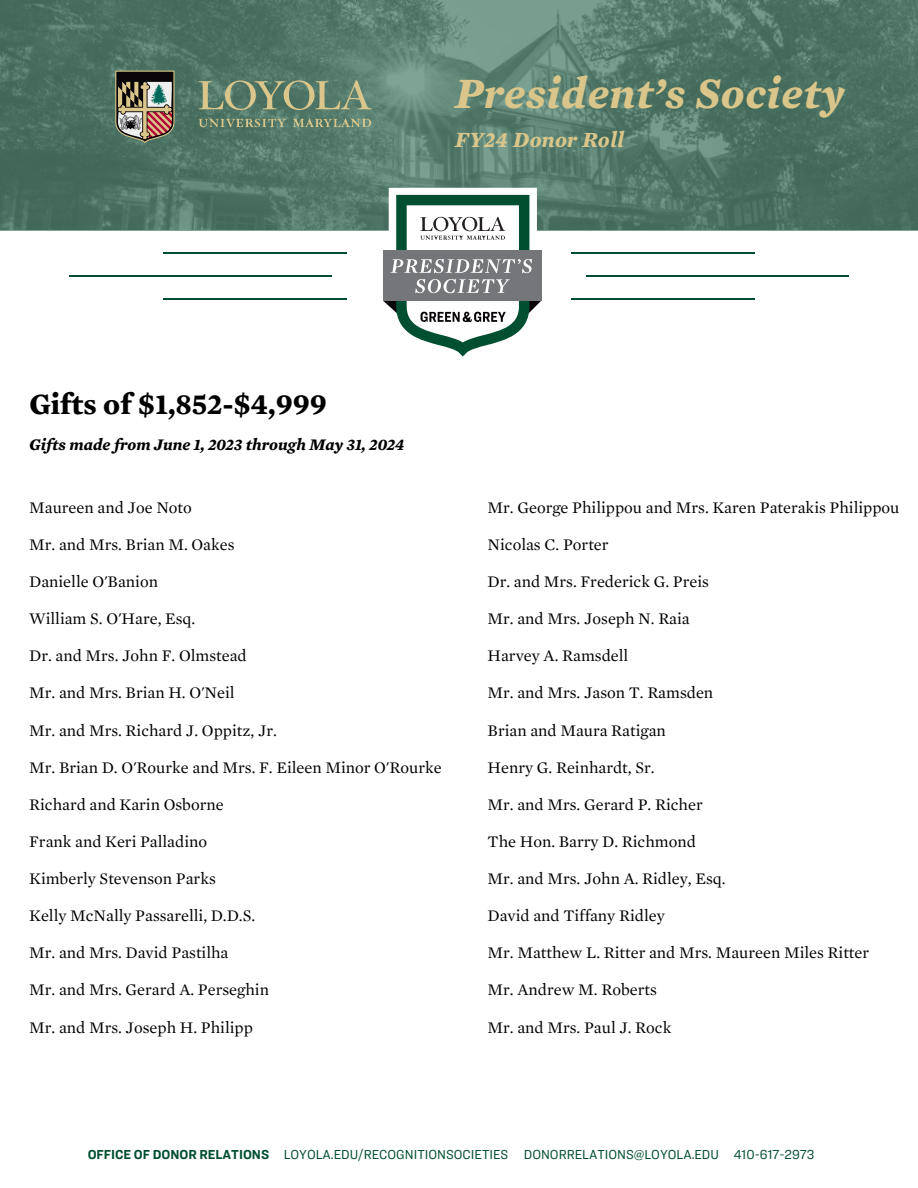
<style>
.page{position:relative;width:918px;height:1188px;background:#fff}
.page>*{position:absolute;margin:0;border:0;box-sizing:border-box;transform-origin:0 0}
.t1{font:italic 700 44.25px "Mercury Text G1";letter-spacing:.01em;color:#dac68a}
.t2{font:700 30px "Mercury Text G1";color:#000}
.t3{font:italic 700 22.05px "Mercury Text G1";letter-spacing:.01em;color:#dac68a}
.t4{font:16.5px "Mercury Text G1";color:#000}
.t5{font:italic 700 16.5px "Mercury Text G1";color:#000}
.t6{font:13.5px "Ringside Narrow";color:#004e2f}
.t7{font:700 13.5px "Ringside Narrow";color:#004e2f}
</style>
<div class="page">
<svg style="left:0;top:0;width:918px;height:230px;background:#527969"></svg>
<svg style="left:114px;top:69px;width:62px;height:76px;background:#7b7566"></svg>
<hr style="left:69px;top:275px;width:262px;height:2px;background:#004f30">
<hr style="left:163px;top:252px;width:184px;height:1px;background:#004f30">
<hr style="left:163px;top:298px;width:184px;height:2px;background:#004f30">
<svg style="left:199px;top:80px;width:173px;height:30px;background:#758c71"></svg>
<svg style="left:199px;top:119px;width:87px;height:8px"></svg>
<svg style="left:293px;top:119px;width:78px;height:8px"></svg>
<svg style="left:379px;top:180px;width:165px;height:177px"></svg>
<hr style="left:571px;top:252px;width:184px;height:1px;background:#004f30">
<hr style="left:571px;top:298px;width:184px;height:2px;background:#004f30">
<hr style="left:586px;top:275px;width:263px;height:2px;background:#004f30">
<p class="t1" style="left:455px;top:66px;width:391px">President’s Society</p>
<p class="t3" style="left:455px;top:126px;width:171px">FY24 Donor Roll</p>
<p class="t2" style="left:29px;top:385px;width:299px">Gifts of $1,852-$4,999</p>
<h3 class="t5" style="left:29px;top:434px;width:377px">Gifts made from June 1, 2023 through May 31, 2024</h3>
<p class="t4" style="left:29px;top:497px;width:164px">Maureen and Joe Noto</p>
<p class="t4" style="left:29px;top:534px;width:207px">Mr. and Mrs. Brian M. Oakes</p>
<p class="t4" style="left:29px;top:571px;width:130px">Danielle O'Banion</p>
<p class="t4" style="left:29px;top:608px;width:168px">William S. O'Hare, Esq.</p>
<p class="t4" style="left:29px;top:646px;width:219px">Dr. and Mrs. John F. Olmstead</p>
<p class="t4" style="left:29px;top:683px;width:207px">Mr. and Mrs. Brian H. O'Neil</p>
<p class="t4" style="left:29px;top:720px;width:249px">Mr. and Mrs. Richard J. Oppitz, Jr.</p>
<p class="t4" style="left:29px;top:757px;width:414px">Mr. Brian D. O'Rourke and Mrs. F. Eileen Minor O'Rourke</p>
<p class="t4" style="left:29px;top:794px;width:196px">Richard and Karin Osborne</p>
<p class="t4" style="left:29px;top:831px;width:179px">Frank and Keri Palladino</p>
<p class="t4" style="left:29px;top:868px;width:188px">Kimberly Stevenson Parks</p>
<p class="t4" style="left:29px;top:905px;width:228px">Kelly McNally Passarelli, D.D.S.</p>
<p class="t4" style="left:29px;top:943px;width:201px">Mr. and Mrs. David Pastilha</p>
<p class="t4" style="left:29px;top:980px;width:241px">Mr. and Mrs. Gerard A. Perseghin</p>
<p class="t4" style="left:29px;top:1017px;width:225px">Mr. and Mrs. Joseph H. Philipp</p>
<h1 class="t4" style="left:488px;top:497px;width:413px">Mr. George Philippou and Mrs. Karen Paterakis Philippou</h1>
<h1 class="t4" style="left:488px;top:534px;width:123px">Nicolas C. Porter</h1>
<h1 class="t4" style="left:488px;top:571px;width:223px">Dr. and Mrs. Frederick G. Preis</h1>
<h1 class="t4" style="left:488px;top:608px;width:204px">Mr. and Mrs. Joseph N. Raia</h1>
<h1 class="t4" style="left:488px;top:646px;width:142px">Harvey A. Ramsdell</h1>
<h1 class="t4" style="left:488px;top:683px;width:227px">Mr. and Mrs. Jason T. Ramsden</h1>
<h1 class="t4" style="left:488px;top:720px;width:180px">Brian and Maura Ratigan</h1>
<h1 class="t4" style="left:488px;top:757px;width:169px">Henry G. Reinhardt, Sr.</h1>
<h1 class="t4" style="left:488px;top:794px;width:217px">Mr. and Mrs. Gerard P. Richer</h1>
<h1 class="t4" style="left:488px;top:831px;width:210px">The Hon. Barry D. Richmond</h1>
<h1 class="t4" style="left:488px;top:868px;width:239px">Mr. and Mrs. John A. Ridley, Esq.</h1>
<h1 class="t4" style="left:488px;top:905px;width:179px">David and Tiffany Ridley</h1>
<h1 class="t4" style="left:488px;top:943px;width:383px">Mr. Matthew L. Ritter and Mrs. Maureen Miles Ritter</h1>
<h1 class="t4" style="left:488px;top:980px;width:171px">Mr. Andrew M. Roberts</h1>
<h1 class="t4" style="left:488px;top:1017px;width:185px">Mr. and Mrs. Paul J. Rock</h1>
<p class="t7" style="left:88px;top:1146px;width:183px">OFFICE OF DONOR RELATIONS</p>
<h2 class="t6" style="left:284px;top:1146px;width:226px">LOYOLA.EDU/RECOGNITIONSOCIETIES</h2>
<h3 class="t6" style="left:524px;top:1146px;width:197px">DONORRELATIONS@LOYOLA.EDU</h3>
<h3 class="t6" style="left:734px;top:1146px;width:82px">410-617-2973</h3>
</div>
